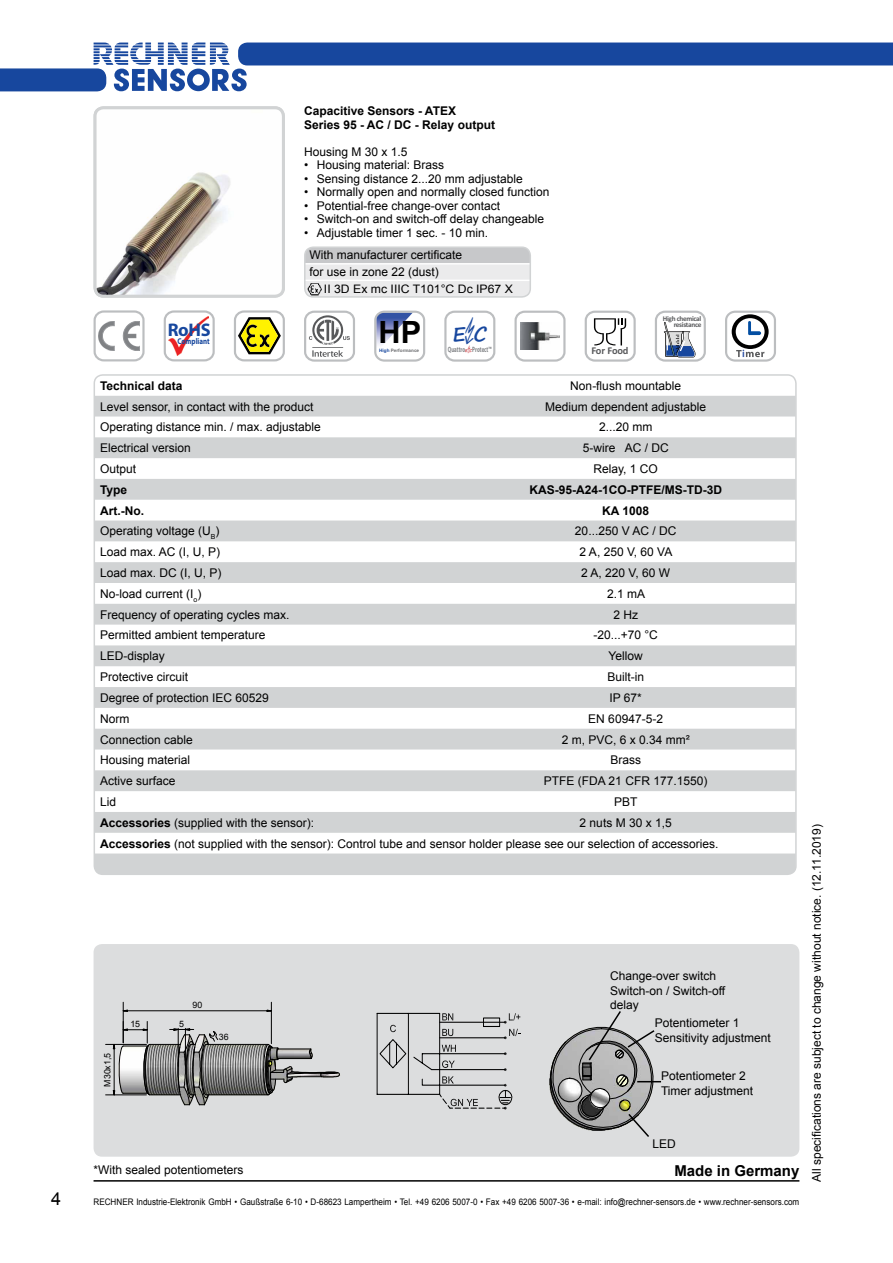
<style>
.page{position:relative;width:893px;height:1263px;background:#fff}
.page>*{position:absolute;margin:0;border:0;box-sizing:border-box;transform-origin:0 0}
.t1{font:700 30.75px "Arial";color:#000}
.t2{font:700 19.65px "Segoe Print";color:#17479e}
.t3{font:700 18.3px "Myriad Pro";color:#17479e}
.t4{font:18px "Arial";color:#000}
.t5{font:700 15px "Arial";color:#000}
.t6{font:12px/14.4px "Arial";color:#000}
.t7{font:700 12px/13.5px "Arial";color:#000}
.t8{font:11.7px "Arial";color:#000;scale:1.05 1}
.t9{font:700 10.5px "Calibri";letter-spacing:-.02em;color:#58595b}
.t10{font:9px "Arial";color:#000;scale:.9 1}
.t11{font:8.85px "Arial";letter-spacing:.015em;color:#000}
.t12{font:700 8.4px "Myriad Pro";color:#17479e;scale:.82 1}
.t13{font:700 7.65px "Myriad Pro";letter-spacing:-.005em;color:#85878a;scale:.64 1}
.t14{font:700 7.2px/6.1px "Calibri";letter-spacing:-.045em;color:#58595b;text-align:right}
.t15{font:700 4.65px "Arial";color:#6d6e71}
.s1{color:#17479e}
.s2{font-family:"Segoe Print";font-size:3.9px;color:#c02026}
.s3{font-weight:700}
</style>
<div class="page">
<hr style="left:94px;top:1180px;width:705px;height:1px;background:#000">
<svg style="left:0;top:43px;width:893px;height:48px"></svg>
<div style="left:94px;top:944px;width:705px;height:213px;background:#dcddde;border-radius:9px"></div>
<img style="left:95px;top:109px;width:186px;height:185px">
<div style="left:94px;top:106px;width:191px;height:192px;border:3px solid #d1d3d4;border-radius:9px"></div>
<img style="left:105px;top:1001px;width:167px;height:105px">
<hr style="left:206px;top:1094px;width:62px;height:1px;background:#000">
<hr style="left:150px;top:1094px;width:30px;height:1px;background:#000">
<hr style="left:206px;top:1044px;width:62px;height:1px;background:#000">
<hr style="left:150px;top:1044px;width:30px;height:1px;background:#000">
<svg style="left:263px;top:1044px;width:77px;height:51px"></svg>
<svg style="left:119px;top:1010px;width:9px;height:2px"></svg>
<hr style="left:127px;top:1010px;width:140px;height:1px;background:#000">
<hr style="left:123px;top:1002px;width:1px;height:41px;background:#000">
<hr style="left:271px;top:1002px;width:1px;height:41px;background:#000">
<svg style="left:113px;top:1021px;width:38px;height:77px"></svg>
<hr style="left:114px;top:1049px;width:1px;height:41px;background:#000">
<hr style="left:106px;top:1094px;width:40px;height:1px;background:#000">
<hr style="left:106px;top:1044px;width:40px;height:1px;background:#000">
<svg style="left:170px;top:1028px;width:48px;height:77px"></svg>
<svg style="left:376px;top:1012px;width:144px;height:97px"></svg>
<div style="left:234px;top:310px;width:51px;height:51px;border:2px solid #bcbec0;border-radius:9px"></div>
<svg style="left:238px;top:317px;width:43px;height:37px"></svg>
<svg style="left:725px;top:311px;width:51px;height:51px"></svg>
<svg style="left:550px;top:1011px;width:111px;height:126px"></svg>
<div style="left:514px;top:311px;width:52px;height:51px;border:2px solid #bcbec0;border-radius:9px"></div>
<img style="left:520px;top:322px;width:39px;height:28px">
<div style="left:94px;top:310px;width:51px;height:51px;border:2px solid #bcbec0;border-radius:9px"></div>
<svg style="left:98px;top:321px;width:42px;height:30px"></svg>
<div style="left:164px;top:310px;width:51px;height:51px;border:2px solid #bcbec0;border-radius:9px"></div>
<img style="left:168px;top:316px;width:40px;height:40px">
<div style="left:304px;top:311px;width:51px;height:51px;border:2px solid #bcbec0;border-radius:9px"></div>
<svg style="left:309px;top:315px;width:41px;height:42px"></svg>
<div style="left:585px;top:311px;width:51px;height:51px;border:2px solid #bcbec0;border-radius:9px"></div>
<svg style="left:594px;top:318px;width:32px;height:27px"></svg>
<svg style="left:374px;top:311px;width:51px;height:51px"></svg>
<div style="left:444px;top:311px;width:51px;height:51px;border:2px solid #bcbec0;border-radius:9px"></div>
<div style="left:655px;top:311px;width:51px;height:51px;border:2px solid #bcbec0;border-radius:9px"></div>
<svg style="left:663px;top:322px;width:33px;height:35px"></svg>
<div style="left:305px;top:247px;width:225px;height:17px;background:#c7c8ca"></div>
<div style="left:307px;top:265px;width:221px;height:30px;background:#ebebec"></div>
<hr style="left:305px;top:280px;width:225px;height:1px;background:#fff">
<hr style="left:305px;top:263px;width:225px;height:2px;background:#fff">
<div style="left:304px;top:246px;width:227px;height:52px;border:2px solid #d1d3d4;border-radius:9px"></div>
<img style="left:306px;top:283px;width:15px;height:12px">
<svg style="left:94px;top:396px;width:700px;height:478px;fill:#d4d5d6"></svg>
<div style="left:94px;top:374px;width:703px;height:501px;border:2px solid #d1d3d4;border-radius:9px"></div>
<p class="t7" style="left:304px;top:104px;width:192px">Capacitive Sensors - ATEX<br>Series 95 - AC / DC - Relay output</p>
<p class="t6" style="left:304px;top:144px;width:105px">Housing M 30 x 1.5</p>
<p class="t6" style="left:304px;top:158px;width:142px">• Housing material: Brass</p>
<p class="t6" style="left:304px;top:171px;width:220px">• Sensing distance 2...20 mm adjustable</p>
<p class="t6" style="left:304px;top:185px;width:247px">• Normally open and normally closed function</p>
<p class="t6" style="left:304px;top:198px;width:198px">• Potential-free change-over contact</p>
<p class="t6" style="left:304px;top:212px;width:241px">• Switch-on and switch-off delay changeable</p>
<p class="t6" style="left:304px;top:225px;width:186px">• Adjustable timer 1 sec. - 10 min.</p>
<p class="t6" style="left:309px;top:247px;width:154px;line-height:16.8px">With manufacturer certificate for use in zone 22 (dust)</p>
<p class="t8" style="left:324px;top:281px;width:181px">II 3D Ex mc IIIC T101°C Dc IP67 X</p>
<h3 class="t3" style="left:168px;top:318px;width:44px">RoHS</h3>
<h1 class="t1" style="left:379px;top:312px;width:44px">HP</h1>
<p class="t15" style="left:379px;top:348px;width:41px"><span class="s1">High</span> Performance</p>
<p class="t13" style="left:448px;top:345px;width:70px">Quattro<span class="s2">E C</span> Protect™</p>
<p class="t9" style="left:591px;top:344px;width:39px">For Food</p>
<h2 class="t2" style="left:452px;top:316px;width:36px">E C</h2>
<p class="t12" style="left:178px;top:335px;width:41px">Compliant</p>
<p class="t14" style="left:663px;top:315px;width:40px">High chemical resistance</p>
<p class="t7" style="left:100px;top:379px;width:84px">Technical data</p>
<p class="t6" style="left:570px;top:378px;width:112px">Non-flush mountable</p>
<p class="t6" style="left:100px;top:399px;width:215px">Level sensor, in contact with the product</p>
<p class="t6" style="left:545px;top:399px;width:162px">Medium dependent adjustable</p>
<p class="t6" style="left:100px;top:420px;width:222px">Operating distance min. / max. adjustable</p>
<p class="t6" style="left:599px;top:420px;width:55px">2...20 mm</p>
<p class="t6" style="left:100px;top:441px;width:92px">Electrical version</p>
<p class="t6" style="left:583px;top:441px;width:88px">5-wire AC / DC</p>
<p class="t6" style="left:100px;top:462px;width:38px">Output</p>
<p class="t6" style="left:593px;top:462px;width:66px">Relay, 1 CO</p>
<p class="t7" style="left:100px;top:483px;width:29px">Type</p>
<p class="t7" style="left:529px;top:483px;width:194px">KAS-95-A24-1CO-PTFE/MS-TD-3D</p>
<p class="t7" style="left:100px;top:504px;width:45px">Art.-No.</p>
<p class="t7" style="left:602px;top:504px;width:48px">KA 1008</p>
<p class="t6" style="left:100px;top:524px;width:121px">Operating voltage (U<sub>B</sub>)</p>
<p class="t6" style="left:575px;top:524px;width:103px">20...250 V AC / DC</p>
<p class="t6" style="left:100px;top:545px;width:122px">Load max. AC (I, U, P)</p>
<p class="t6" style="left:580px;top:545px;width:94px">2 A, 250 V, 60 VA</p>
<p class="t6" style="left:100px;top:566px;width:123px">Load max. DC (I, U, P)</p>
<p class="t6" style="left:581px;top:566px;width:90px">2 A, 220 V, 60 W</p>
<p class="t6" style="left:100px;top:586px;width:103px">No-load current (I<sub>o</sub>)</p>
<p class="t6" style="left:607px;top:586px;width:40px">2.1 mA</p>
<p class="t6" style="left:100px;top:607px;width:191px">Frequency of operating cycles max.</p>
<p class="t6" style="left:613px;top:607px;width:26px">2 Hz</p>
<p class="t6" style="left:100px;top:628px;width:167px">Permitted ambient temperature</p>
<p class="t6" style="left:593px;top:628px;width:66px">-20...+70 °C</p>
<p class="t6" style="left:100px;top:649px;width:66px">LED-display</p>
<p class="t6" style="left:609px;top:649px;width:36px">Yellow</p>
<p class="t6" style="left:100px;top:670px;width:90px">Protective circuit</p>
<p class="t6" style="left:607px;top:670px;width:38px">Built-in</p>
<p class="t6" style="left:100px;top:691px;width:170px">Degree of protection IEC 60529</p>
<p class="t6" style="left:609px;top:691px;width:34px">IP 67*</p>
<p class="t6" style="left:100px;top:711px;width:31px">Norm</p>
<p class="t6" style="left:588px;top:711px;width:76px">EN 60947-5-2</p>
<p class="t6" style="left:100px;top:732px;width:94px">Connection cable</p>
<p class="t6" style="left:562px;top:732px;width:130px">2 m, PVC, 6 x 0.34 mm²</p>
<p class="t6" style="left:100px;top:753px;width:92px">Housing material</p>
<p class="t6" style="left:610px;top:753px;width:32px">Brass</p>
<p class="t6" style="left:100px;top:774px;width:77px">Active surface</p>
<p class="t6" style="left:544px;top:774px;width:165px">PTFE (FDA 21 CFR 177.1550)</p>
<p class="t6" style="left:100px;top:795px;width:18px">Lid</p>
<p class="t6" style="left:614px;top:795px;width:25px">PBT</p>
<p class="t6" style="left:100px;top:815px;width:216px"><span class="s3">Accessories</span> (supplied with the sensor):</p>
<p class="t6" style="left:100px;top:812px;width:620px;line-height:20.7px;text-indent:479px">2 nuts M 30 x 1,5<br><span class="s3">Accessories</span> (not supplied with the sensor): Control tube and sensor holder please see our selection of accessories.</p>
<p class="t11" style="left:101px;top:1086px;width:35px;rotate:-90deg">M30x1 5,</p>
<p class="t11" style="left:130px;top:1018px;width:11px">15</p>
<p class="t11" style="left:179px;top:1018px;width:6px">5</p>
<p class="t11" style="left:192px;top:999px;width:11px">90</p>
<p class="t11" style="left:219px;top:1031px;width:11px">36</p>
<p class="t6" style="left:94px;top:1162px;width:152px">*With sealed potentiometers</p>
<p class="t6" style="left:610px;top:969px;width:117px">Change-over switch<br>Switch-on / Switch-off delay</p>
<p class="t6" style="left:655px;top:1016px;width:118px">Potentiometer 1<br>Sensitivity adjustment</p>
<p class="t6" style="left:661px;top:1069px;width:94px">Potentiometer 2<br>Timer adjustment</p>
<p class="t6" style="left:652px;top:1137px;width:25px">LED</p>
<p class="t5" style="left:674px;top:1161px;width:127px">Made in Germany</p>
<h3 class="t4" style="left:51px;top:1187px;width:12px">4</h3>
<p class="t10" style="left:94px;top:1196px;width:786px">RECHNER Industrie-Elektronik GmbH • Gaußstraße 6-10 • D-68623 Lampertheim • Tel. +49 6206 5007-0 • Fax +49 6206 5007-36 • e-mail: info@rechner-sensors.de • www.rechner-sensors.com</p>
<p class="t6" style="left:809px;top:1181px;width:359px;rotate:-90deg">All specifications are subject to change without notice. (12.11.2019)</p>
</div>
